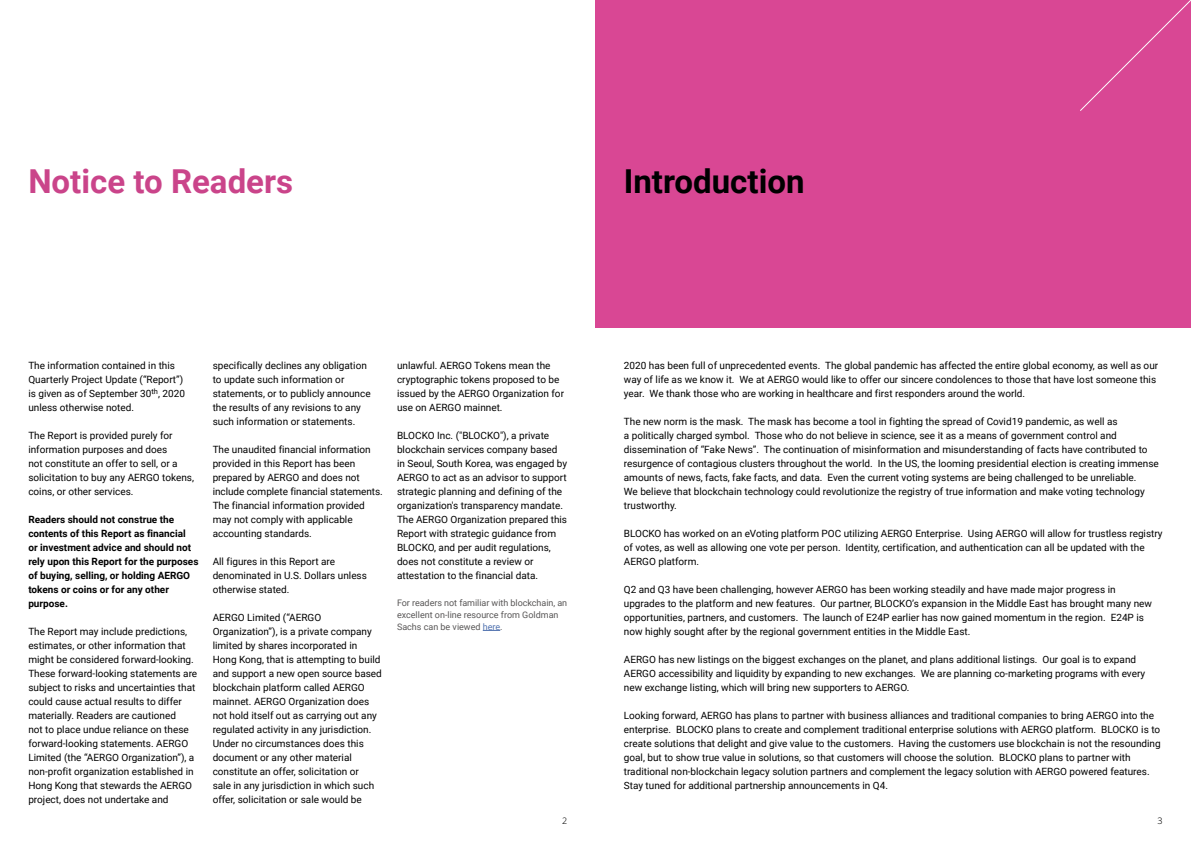
<style>
.page{position:relative;width:1191px;height:842px;background:#fff}
.page>*{position:absolute;margin:0;border:0;box-sizing:border-box;transform-origin:0 0}
.t1{font:700 33px "Roboto";color:#ca448a}
.t2{font:700 33px "Roboto";color:#000}
.t3{font:10px/14px "Roboto";color:#000}
.t4{font:700 10px/14px "Roboto";color:#000}
.t5{font:9px/12px "Roboto";color:#595757}
.t6{font:300 9px "Noto Sans";color:#000}
.s1{color:#5273b0}
</style>
<div class="page">
<div style="left:595px;top:0;width:595px;height:328px;background:#d94794"></div>
<svg style="left:483px;top:630px;width:17px;height:1px"></svg>
<svg style="left:1080px;top:0;width:111px;height:111px"></svg>
<h1 class="t1" style="left:28px;top:158px;width:266px">Notice to Readers</h1>
<h1 class="t2" style="left:624px;top:158px;width:182px">Introduction</h1>
<p class="t3" style="left:28px;top:358px;width:158px">The information contained in this<br>Quarterly Project Update (“Report”) is given as of September 30<sup>th</sup>, 2020 unless otherwise noted.</p>
<p class="t3" style="left:28px;top:428px;width:167px">The Report is provided purely for information purposes and does<br>not constitute an offer to sell, or a solicitation to buy any AERGO tokens, coins, or other services.</p>
<p class="t4" style="left:28px;top:512px;width:172px">Readers should not construe the contents of this Report as financial<br>or investment advice and should not rely upon this Report for the purposes of buying, selling, or holding AERGO tokens or coins or for any other purpose.</p>
<p class="t3" style="left:28px;top:624px;width:170px">The Report may include predictions, estimates, or other information that might be considered forward-looking.<br>These forward-looking statements are subject to risks and uncertainties that could cause actual results to differ materially. Readers are cautioned<br>not to place undue reliance on these forward-looking statements. AERGO Limited (the “AERGO Organization”), a non-profit organization established in Hong Kong that stewards the AERGO project, does not undertake and</p>
<p class="t3" style="left:213px;top:358px;width:159px">specifically declines any obligation to update such information or statements, or to publicly announce the results of any revisions to any such information or statements.</p>
<p class="t3" style="left:213px;top:442px;width:172px">The unaudited financial information provided in this Report has been prepared by AERGO and does not include complete financial statements.<br>The financial information provided may not comply with applicable accounting standards.</p>
<p class="t3" style="left:213px;top:554px;width:156px">All figures in this Report are denominated in U.S. Dollars unless otherwise stated.</p>
<p class="t3" style="left:213px;top:610px;width:171px">AERGO Limited (“AERGO Organization”), is a private company limited by shares incorporated in Hong Kong, that is attempting to build and support a new open source based blockchain platform called AERGO mainnet. AERGO Organization does not hold itself out as carrying out any regulated activity in any jurisdiction.<br>Under no circumstances does this document or any other material constitute an offer, solicitation or<br>sale in any jurisdiction in which such offer, solicitation or sale would be</p>
<p class="t3" style="left:397px;top:358px;width:169px">unlawful. AERGO Tokens mean the cryptographic tokens proposed to be issued by the AERGO Organization for use on AERGO mainnet.</p>
<p class="t3" style="left:397px;top:428px;width:172px">BLOCKO Inc. ("BLOCKO"), a private blockchain services company based in Seoul, South Korea, was engaged by AERGO to act as an advisor to support strategic planning and defining of the organization's transparency mandate.<br>The AERGO Organization prepared this Report with strategic guidance from BLOCKO, and per audit regulations, does not constitute a review or attestation to the financial data.</p>
<p class="t5" style="left:397px;top:596px;width:172px">For readers not familiar with blockchain, an excellent on-line resource from Goldman<br>Sachs can be viewed <span class="s1">here</span>.</p>
<p class="t3" style="left:624px;top:358px;width:536px">2020 has been full of unprecedented events. The global pandemic has affected the entire global economy, as well as our way of life as we know it. We at AERGO would like to offer our sincere condolences to those that have lost someone this year. We thank those who are working in healthcare and first responders around the world.</p>
<p class="t3" style="left:624px;top:414px;width:536px">The new norm is the mask. The mask has become a tool in fighting the spread of Covid19 pandemic, as well as<br>a politically charged symbol. Those who do not believe in science, see it as a means of government control and dissemination of “Fake News”. The continuation of misinformation and misunderstanding of facts have contributed to resurgence of contagious clusters throughout the world. In the US, the looming presidential election is creating immense amounts of news, facts, fake facts, and data. Even the current voting systems are being challenged to be unreliable.<br>We believe that blockchain technology could revolutionize the registry of true information and make voting technology trustworthy.</p>
<p class="t3" style="left:624px;top:526px;width:540px">BLOCKO has worked on an eVoting platform POC utilizing AERGO Enterprise. Using AERGO will allow for trustless registry of votes, as well as allowing one vote per person. Identity, certification, and authentication can all be updated with the<br>AERGO platform.</p>
<p class="t3" style="left:624px;top:582px;width:529px">Q2 and Q3 have been challenging, however AERGO has been working steadily and have made major progress in upgrades to the platform and new features. Our partner, BLOCKO’s expansion in the Middle East has brought many new opportunities, partners, and customers. The launch of E24P earlier has now gained momentum in the region. E24P is now highly sought after by the regional government entities in the Middle East.</p>
<p class="t3" style="left:624px;top:652px;width:523px">AERGO has new listings on the biggest exchanges on the planet, and plans additional listings. Our goal is to expand<br>AERGO accessibility and liquidity by expanding to new exchanges. We are planning co-marketing programs with every new exchange listing, which will bring new supporters to AERGO.</p>
<p class="t3" style="left:624px;top:708px;width:538px">Looking forward, AERGO has plans to partner with business alliances and traditional companies to bring AERGO into the enterprise. BLOCKO plans to create and complement traditional enterprise solutions with AERGO platform. BLOCKO is to create solutions that delight and give value to the customers. Having the customers use blockchain is not the resounding goal, but to show true value in solutions, so that customers will choose the solution. BLOCKO plans to partner with traditional non-blockchain legacy solution partners and complement the legacy solution with AERGO powered features.<br>Stay tuned for additional partnership announcements in Q4.</p>
<p class="t6" style="left:562px;top:815px;width:7px">2</p>
<p class="t6" style="left:1157px;top:815px;width:7px">3</p>
</div>
